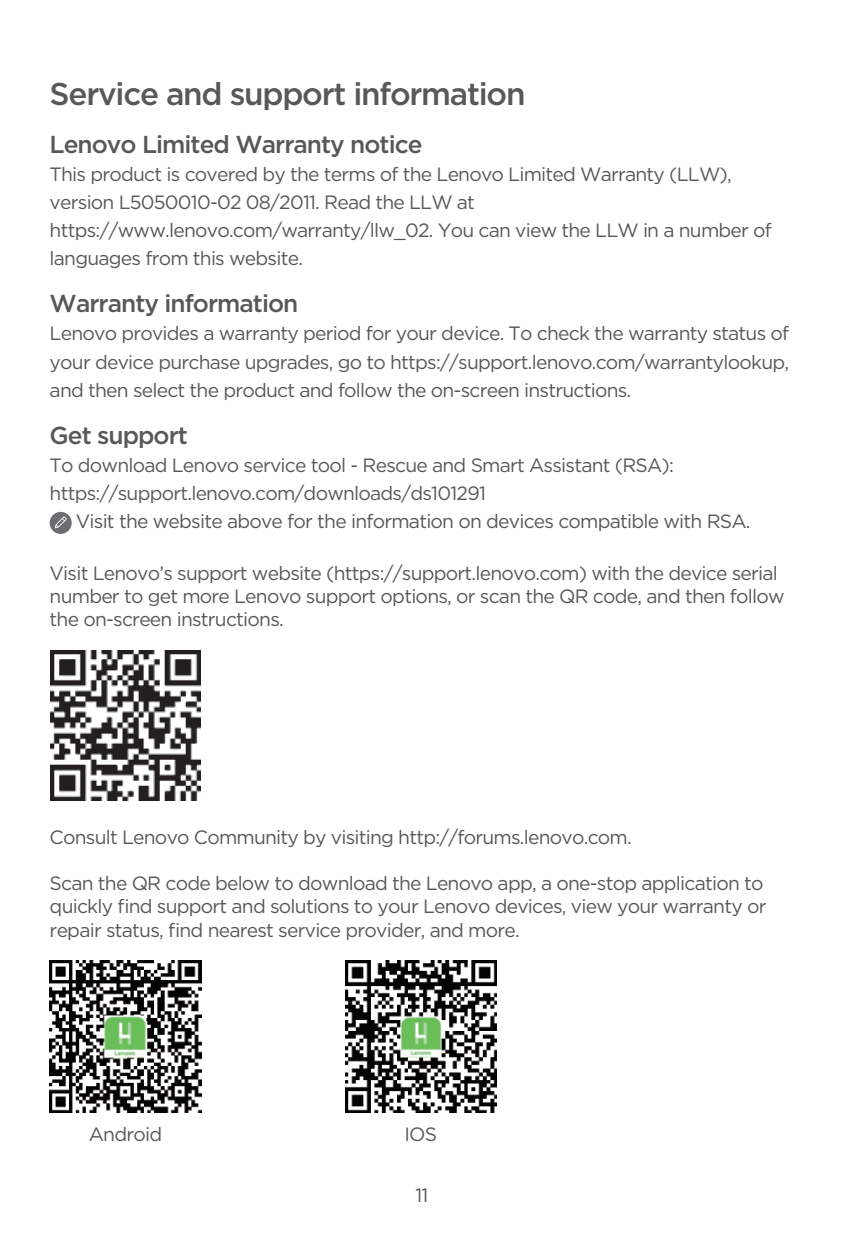
<style>
.page{position:relative;width:844px;height:1241px;background:#fff}
.page>*{position:absolute;margin:0;border:0;box-sizing:border-box;transform-origin:0 0}
.一级标题{font:500 31.5px "Gotham";letter-spacing:-.04em;color:#57585a}
.二级标题{font:500 24.5px "Gotham";letter-spacing:-.04em;color:#57585a}
.正文{font:19.25px/28px "Gotham";letter-spacing:-.04em;color:#57585a}
</style>
<div class="page">
<div style="left:50px;top:512px;width:22px;height:22px;background:#6c6d70;border-radius:50%"></div>
<svg style="left:55px;top:516px;width:12px;height:12px"></svg>
<img style="left:50px;top:650px;width:150px;height:150px">
<img style="left:50px;top:960px;width:151px;height:152px">
<img style="left:345px;top:960px;width:151px;height:152px">
<p class="一级标题" style="left:50px;top:73px;width:477px">Service and support information</p>
<p class="二级标题" style="left:50px;top:128px;width:374px">Lenovo Limited Warranty notice</p>
<p class="正文" style="left:50px;top:159px;width:723px">This product is covered by the terms of the Lenovo Limited Warranty (LLW), version L5050010-02 08/2011. Read the LLW at https://www.lenovo.com/warranty/llw_02. You can view the LLW in a number of languages from this website.</p>
<p class="二级标题" style="left:50px;top:288px;width:250px">Warranty information</p>
<p class="正文" style="left:50px;top:319px;width:741px;text-align:justify">Lenovo provides a warranty period for your device. To check the warranty status of your device purchase upgrades, go to https://support.lenovo.com/warrantylookup, and then select the product and follow the on-screen instructions.</p>
<p class="二级标题" style="left:50px;top:419px;width:140px">Get support</p>
<p class="正文" style="left:50px;top:451px;width:625px">To download Lenovo service tool - Rescue and Smart Assistant (RSA): https://support.lenovo.com/downloads/ds101291</p>
<p class="正文" style="left:76px;top:507px;width:676px">Visit the website above for the information on devices compatible with RSA.</p>
<p class="正文" style="left:50px;top:560px;width:736px;line-height:23.1px">Visit Lenovo’s support website (https://support.lenovo.com) with the device serial number to get more Lenovo support options, or scan the QR code, and then follow the on-screen instructions.</p>
<p class="正文" style="left:50px;top:822px;width:583px">Consult Lenovo Community by visiting http://forums.lenovo.com.</p>
<p class="正文" style="left:50px;top:871px;width:718px;line-height:23.1px">Scan the QR code below to download the Lenovo app, a one-stop application to quickly find support and solutions to your Lenovo devices, view your warranty or repair status, find nearest service provider, and more.</p>
<p class="正文" style="left:89px;top:1119px;width:75px">Android</p>
<p class="正文" style="left:404px;top:1119px;width:34px">IOS</p>
<p class="正文" style="left:415px;top:1180px;width:15px">11</p>
</div>
